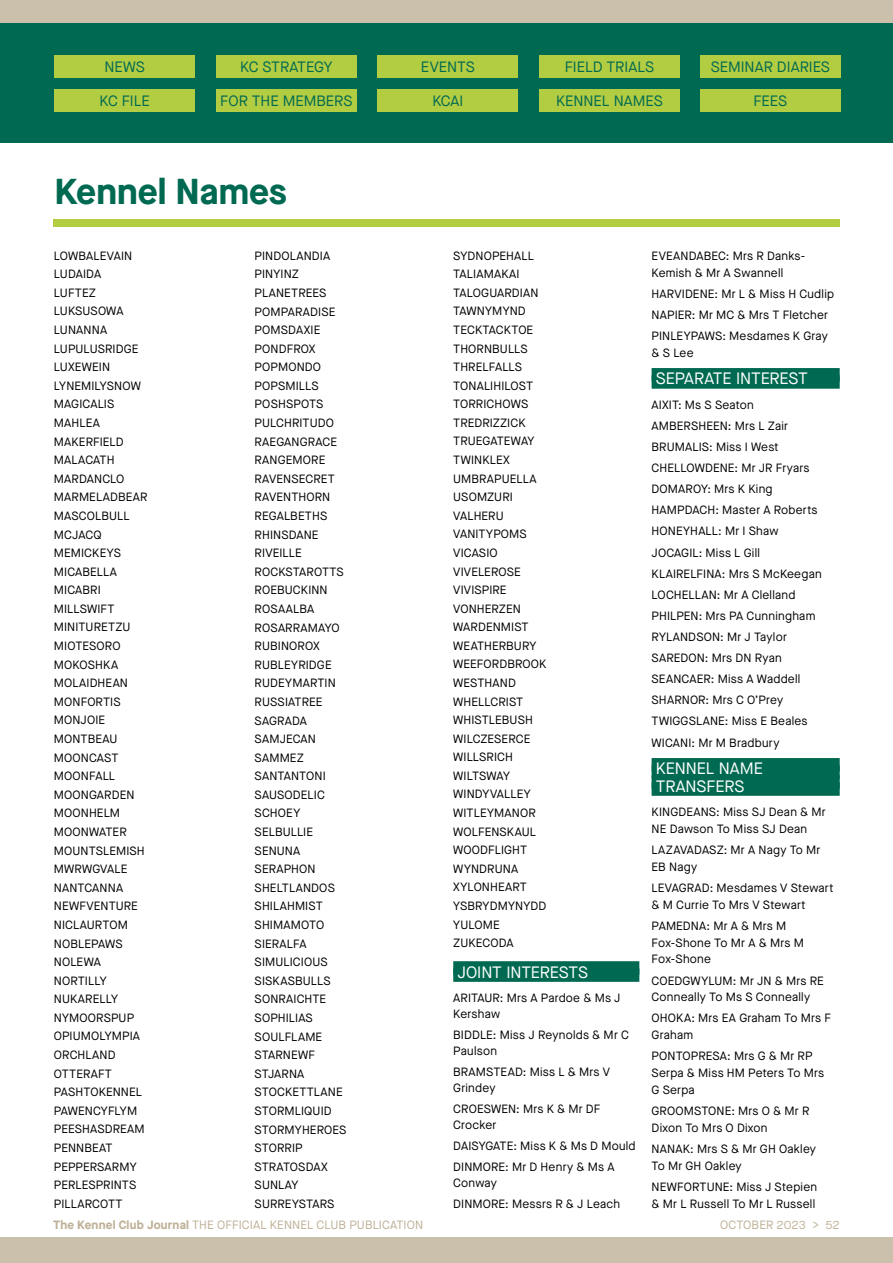
<style>
.page{position:relative;width:893px;height:1263px;background:#fff}
.page>*{position:absolute;margin:0;border:0;box-sizing:border-box;transform-origin:0 0}
.t1{font:700 36px "Maison Neue";color:#006951}
.t2{font:16.5px/17.1px "Maison Neue";letter-spacing:-.01em;color:#fff}
.t3{font:15px "Maison Neue";color:#006951}
.t4{font:12px/18.6px "Maison Neue";letter-spacing:.01em;color:#000}
.t5{font:12px "Maison Neue";letter-spacing:.01em;color:#bfb197}
.s1{font-weight:700}
</style>
<div class="page">
<div style="left:0;top:1238px;width:893px;height:25px;background:#cbc0ab"></div>
<div style="left:0;top:0;width:893px;height:84px;background:#cbc0ab"></div>
<div style="left:0;top:23px;width:893px;height:119px;background:#006951"></div>
<div style="left:55px;top:55px;width:140px;height:23px;background:#b3cd43"></div>
<div style="left:55px;top:89px;width:140px;height:23px;background:#b3cd43"></div>
<div style="left:216px;top:55px;width:140px;height:23px;background:#b3cd43"></div>
<div style="left:216px;top:89px;width:140px;height:23px;background:#b3cd43"></div>
<div style="left:378px;top:55px;width:140px;height:23px;background:#b3cd43"></div>
<div style="left:378px;top:89px;width:140px;height:23px;background:#b3cd43"></div>
<div style="left:539px;top:55px;width:141px;height:23px;background:#b3cd43"></div>
<div style="left:539px;top:89px;width:141px;height:23px;background:#b3cd43"></div>
<div style="left:700px;top:55px;width:140px;height:23px;background:#b3cd43"></div>
<div style="left:700px;top:89px;width:140px;height:23px;background:#b3cd43"></div>
<div style="left:53px;top:219px;width:787px;height:7px;background:#b3cd43"></div>
<div style="left:453px;top:961px;width:186px;height:14px;background:#006951"></div>
<div style="left:453px;top:968px;width:186px;height:14px;background:#006951"></div>
<div style="left:652px;top:368px;width:188px;height:14px;background:#006951"></div>
<div style="left:652px;top:375px;width:188px;height:14px;background:#006951"></div>
<div style="left:652px;top:758px;width:188px;height:13px;background:#006951"></div>
<div style="left:652px;top:765px;width:188px;height:14px;background:#006951"></div>
<div style="left:652px;top:775px;width:188px;height:14px;background:#006951"></div>
<div style="left:652px;top:782px;width:188px;height:14px;background:#006951"></div>
<p class="t3" style="left:105px;top:57px;width:42px">NEWS</p>
<p class="t3" style="left:100px;top:91px;width:52px">KC FILE</p>
<p class="t3" style="left:240px;top:57px;width:94px">KC STRATEGY</p>
<p class="t3" style="left:220px;top:91px;width:134px">FOR THE MEMBERS</p>
<h1 class="t1" style="left:55px;top:165px;width:234px">Kennel Names</h1>
<p class="t3" style="left:421px;top:57px;width:55px">EVENTS</p>
<p class="t3" style="left:432px;top:91px;width:33px">KCAI</p>
<p class="t3" style="left:565px;top:57px;width:91px">FIELD TRIALS</p>
<p class="t3" style="left:556px;top:91px;width:108px">KENNEL NAMES</p>
<p class="t3" style="left:711px;top:57px;width:121px">SEMINAR DIARIES</p>
<p class="t3" style="left:753px;top:91px;width:35px">FEES</p>
<p class="t4" style="left:54px;top:246px;width:95px">LOWBALEVAIN<br>LUDAIDA<br>LUFTEZ<br>LUKSUSOWA<br>LUNANNA<br>LUPULUSRIDGE<br>LUXEWEIN<br>LYNEMILYSNOW<br>MAGICALIS<br>MAHLEA<br>MAKERFIELD<br>MALACATH<br>MARDANCLO<br>MARMELADBEAR<br>MASCOLBULL<br>MCJACQ<br>MEMICKEYS<br>MICABELLA<br>MICABRI<br>MILLSWIFT<br>MINITURETZU<br>MIOTESORO<br>MOKOSHKA<br>MOLAIDHEAN<br>MONFORTIS<br>MONJOIE<br>MONTBEAU<br>MOONCAST<br>MOONFALL<br>MOONGARDEN<br>MOONHELM<br>MOONWATER<br>MOUNTSLEMISH<br>MWRWGVALE<br>NANTCANNA<br>NEWFVENTURE<br>NICLAURTOM<br>NOBLEPAWS<br>NOLEWA<br>NORTILLY<br>NUKARELLY<br>NYMOORSPUP<br>OPIUMOLYMPIA<br>ORCHLAND<br>OTTERAFT<br>PASHTOKENNEL<br>PAWENCYFLYM<br>PEESHASDREAM<br>PENNBEAT<br>PEPPERSARMY<br>PERLESPRINTS<br>PILLARCOTT</p>
<p class="t4" style="left:255px;top:246px;width:93px">PINDOLANDIA<br>PINYINZ<br>PLANETREES<br>POMPARADISE<br>POMSDAXIE<br>PONDFROX<br>POPMONDO<br>POPSMILLS<br>POSHSPOTS<br>PULCHRITUDO<br>RAEGANGRACE<br>RANGEMORE<br>RAVENSECRET<br>RAVENTHORN<br>REGALBETHS<br>RHINSDANE<br>RIVEILLE<br>ROCKSTAROTTS<br>ROEBUCKINN<br>ROSAALBA<br>ROSARRAMAYO<br>RUBINOROX<br>RUBLEYRIDGE<br>RUDEYMARTIN<br>RUSSIATREE<br>SAGRADA<br>SAMJECAN<br>SAMMEZ<br>SANTANTONI<br>SAUSODELIC<br>SCHOEY<br>SELBULLIE<br>SENUNA<br>SERAPHON<br>SHELTLANDOS<br>SHILAHMIST<br>SHIMAMOTO<br>SIERALFA<br>SIMULICIOUS<br>SISKASBULLS<br>SONRAICHTE<br>SOPHILIAS<br>SOULFLAME<br>STARNEWF<br>STJARNA<br>STOCKETTLANE<br>STORMLIQUID<br>STORMYHEROES<br>STORRIP<br>STRATOSDAX<br>SUNLAY<br>SURREYSTARS</p>
<p class="t4" style="left:453px;top:246px;width:95px">SYDNOPEHALL<br>TALIAMAKAI<br>TALOGUARDIAN<br>TAWNYMYND<br>TECKTACKTOE<br>THORNBULLS<br>THRELFALLS<br>TONALIHILOST<br>TORRICHOWS<br>TREDRIZZICK<br>TRUEGATEWAY<br>TWINKLEX<br>UMBRAPUELLA<br>USOMZURI<br>VALHERU<br>VANITYPOMS<br>VICASIO<br>VIVELEROSE<br>VIVISPIRE<br>VONHERZEN<br>WARDENMIST<br>WEATHERBURY<br>WEEFORDBROOK<br>WESTHAND<br>WHELLCRIST<br>WHISTLEBUSH<br>WILCZESERCE<br>WILLSRICH<br>WILTSWAY<br>WINDYVALLEY<br>WITLEYMANOR<br>WOLFENSKAUL<br>WOODFLIGHT<br>WYNDRUNA<br>XYLONHEART<br>YSBRYDMYNYDD<br>YULOME<br>ZUKECODA</p>
<h2 class="t2" style="left:457px;top:963px;width:132px">JOINT INTERESTS</h2>
<p class="t4" style="left:453px;top:989px;width:169px;line-height:16.4px">ARITAUR: Mrs A Pardoe &amp; Ms J<br>Kershaw</p>
<p class="t4" style="left:453px;top:1026px;width:177px;line-height:16.4px">BIDDLE: Miss J Reynolds &amp; Mr C<br>Paulson</p>
<p class="t4" style="left:453px;top:1063px;width:158px;line-height:16.4px">BRAMSTEAD: Miss L &amp; Mrs V<br>Grindey</p>
<p class="t4" style="left:453px;top:1100px;width:149px;line-height:16.4px">CROESWEN: Mrs K &amp; Mr DF<br>Crocker</p>
<p class="t4" style="left:453px;top:1135px;width:184px;line-height:20.7px">DAISYGATE: Miss K &amp; Ms D Mould<br>DINMORE: Mr D Henry &amp; Ms A</p>
<p class="t4" style="left:453px;top:1172px;width:168px;line-height:20.7px">Conway<br>DINMORE: Messrs R &amp; J Leach</p>
<p class="t4" style="left:652px;top:247px;width:155px;line-height:16.8px">EVEANDABEC: Mrs R Danks-<br>Kemish &amp; Mr A Swannell</p>
<p class="t4" style="left:652px;top:283px;width:184px;line-height:21px">HARVIDENE: Mr L &amp; Miss H Cudlip<br>NAPIER: Mr MC &amp; Mrs T Fletcher<br>PINLEYPAWS: Mesdames K Gray</p>
<p class="t4" style="left:652px;top:343px;width:43px">&amp; S Lee</p>
<h2 class="t2" style="left:656px;top:370px;width:154px">SEPARATE INTEREST</h2>
<p class="t4" style="left:652px;top:394px;width:172px;line-height:21.1px">AIXIT: Ms S Seaton<br>AMBERSHEEN: Mrs L Zair<br>BRUMALIS: Miss I West<br>CHELLOWDENE: Mr JR Fryars<br>DOMAROY: Mrs K King<br>HAMPDACH: Master A Roberts<br>HONEYHALL: Mr I Shaw<br>JOCAGIL: Miss L Gill<br>KLAIRELFINA: Mrs S McKeegan<br>LOCHELLAN: Mr A Clelland<br>PHILPEN: Mrs PA Cunningham<br>RYLANDSON: Mr J Taylor<br>SAREDON: Mrs DN Ryan<br>SEANCAER: Miss A Waddell<br>SHARNOR: Mrs C O’Prey<br>TWIGGSLANE: Miss E Beales<br>WICANI: Mr M Bradbury</p>
<h2 class="t2" style="left:656px;top:760px;width:109px">KENNEL NAME<br>TRANSFERS</h2>
<p class="t4" style="left:652px;top:803px;width:176px;line-height:16.8px">KINGDEANS: Miss SJ Dean &amp; Mr<br>NE Dawson To Miss SJ Dean</p>
<p class="t4" style="left:652px;top:841px;width:170px;line-height:16.8px">LAZAVADASZ: Mr A Nagy To Mr<br>EB Nagy</p>
<p class="t4" style="left:652px;top:879px;width:183px;line-height:16.8px">LEVAGRAD: Mesdames V Stewart &amp; M Currie To Mrs V Stewart</p>
<p class="t4" style="left:652px;top:917px;width:154px;line-height:16.8px">PAMEDNA: Mr A &amp; Mrs M<br>Fox-Shone To Mr A &amp; Mrs M<br>Fox-Shone</p>
<p class="t4" style="left:652px;top:972px;width:174px;line-height:16.8px">COEDGWYLUM: Mr JN &amp; Mrs RE<br>Conneally To Ms S Conneally</p>
<p class="t4" style="left:652px;top:1010px;width:181px;line-height:16.8px">OHOKA: Mrs EA Graham To Mrs F<br>Graham</p>
<p class="t4" style="left:652px;top:1048px;width:174px;line-height:16.8px">PONTOPRESA: Mrs G &amp; Mr RP<br>Serpa &amp; Miss HM Peters To Mrs<br>G Serpa</p>
<p class="t4" style="left:652px;top:1102px;width:159px;line-height:16.8px">GROOMSTONE: Mrs O &amp; Mr R<br>Dixon To Mrs O Dixon</p>
<p class="t4" style="left:652px;top:1140px;width:166px;line-height:16.8px">NANAK: Mrs S &amp; Mr GH Oakley<br>To Mr GH Oakley</p>
<p class="t4" style="left:652px;top:1178px;width:167px;line-height:16.8px">NEWFORTUNE: Miss J Stepien &amp; Mr L Russell To Mr L Russell</p>
<p class="t5" style="left:53px;top:1217px;width:372px"><span class="s1">The Kennel Club Journal</span> THE OFFICIAL KENNEL CLUB PUBLICATION</p>
<p class="t5" style="left:720px;top:1217px;width:121px">OCTOBER 2023 &gt; 52</p>
</div>
